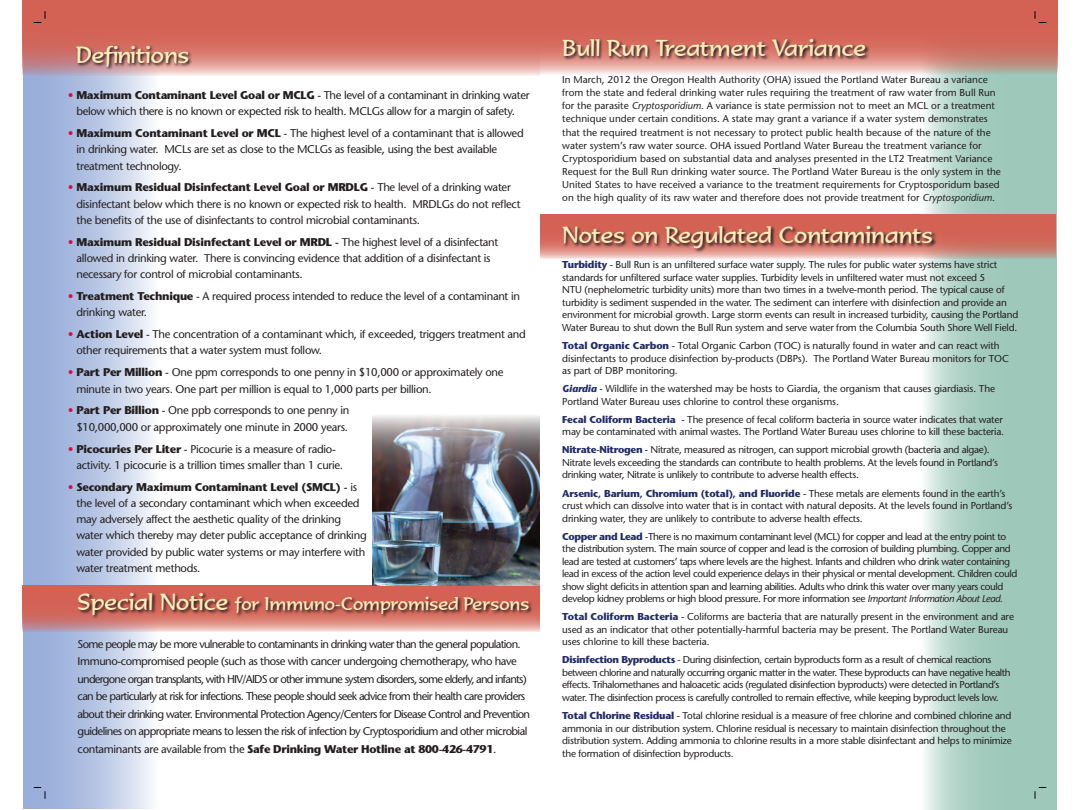
<style>
.page{position:relative;width:1080px;height:810px;background:#fff}
.page>*{position:absolute;margin:0;border:0;box-sizing:border-box;transform-origin:0 0}
.t1{font:22.5px "Formal 436 BT";color:#feb}
.t2{font:17.5px "Formal 436 BT";color:#feb}
.t3{font:11.25px/16.2px "Stone Sans";letter-spacing:-.025em;color:#231f20}
.t4{font:11.25px/17.5px "Stone Sans";letter-spacing:-.06em;color:#231f20}
.t5{font:10px/12.5px "Stone Sans";letter-spacing:-.02em;color:#231f20}
.t6{font:10px/12.5px "Stone Sans";letter-spacing:-.04em;color:#231f20}
.t7{font:10px/13.1px "Stone Sans";color:#231f20}
.s1{font-weight:700;color:#d41145}
.s2{font-weight:700}
.s3{font-size:22.5px}
.s4{font-style:italic}
.s5{font-weight:700;color:#232d69}
.s6{font-weight:700;font-style:italic;color:#232d69}
</style>
<div class="page">
<svg style="left:23px;top:76px;width:129px;height:732px;background:#b7c6e4"></svg>
<svg style="left:23px;top:0;width:517px;height:76px;background:#d7776c"></svg>
<svg style="left:75px;top:45px;width:118px;height:26px;background:#ab6f6b"></svg>
<svg style="left:23px;top:585px;width:517px;height:47px;background:#d98981"></svg>
<svg style="left:77px;top:591px;width:457px;height:28px;background:#b75b50"></svg>
<img style="left:373px;top:416px;width:167px;height:169px">
<svg style="left:923px;top:74px;width:134px;height:736px;background:#add1c4"></svg>
<svg style="left:540px;top:0;width:517px;height:74px;background:#d6776b"></svg>
<svg style="left:540px;top:214px;width:515px;height:45px;background:#d67c6f"></svg>
<svg style="left:562px;top:225px;width:375px;height:28px;background:#b46157"></svg>
<svg style="left:562px;top:38px;width:308px;height:23px;background:#ad6259"></svg>
<svg style="left:34px;top:11px;width:12px;height:12px"></svg>
<svg style="left:34px;top:787px;width:12px;height:12px"></svg>
<svg style="left:1035px;top:11px;width:11px;height:12px"></svg>
<svg style="left:1035px;top:787px;width:11px;height:12px"></svg>
<p class="t1" style="left:76px;top:41px;width:115px">Definitions</p>
<p class="t3" style="left:68px;top:87px;width:463px;text-align:center"><span class="s1">•</span> <span class="s2">Maximum Contaminant Level Goal or MCLG</span> - The level of a contaminant in drinking water below which there is no known or expected risk to health. MCLGs allow for a margin of safety.</p>
<p class="t3" style="left:76px;top:125px;width:449px;text-indent:-9px"><span class="s1">•</span> <span class="s2">Maximum Contaminant Level or MCL</span> - The highest level of a contaminant that is allowed in drinking water. MCLs are set as close to the MCLGs as feasible, using the best available treatment technology.</p>
<p class="t3" style="left:76px;top:179px;width:446px;text-indent:-9px"><span class="s1">•</span> <span class="s2">Maximum Residual Disinfectant Level Goal or MRDLG</span> - The level of a drinking water disinfectant below which there is no known or expected risk to health. MRDLGs do not reflect the benefits of the use of disinfectants to control microbial contaminants.</p>
<p class="t3" style="left:76px;top:234px;width:424px;text-indent:-9px"><span class="s1">•</span> <span class="s2">Maximum Residual Disinfectant Level or MRDL -</span> The highest level of a disinfectant allowed in drinking water. There is convincing evidence that addition of a disinfectant is necessary for control of microbial contaminants.</p>
<p class="t3" style="left:76px;top:288px;width:445px;text-indent:-9px"><span class="s1">•</span> <span class="s2">Treatment Technique</span> - A required process intended to reduce the level of a contaminant in drinking water.</p>
<p class="t3" style="left:76px;top:326px;width:451px;text-indent:-9px"><span class="s1">•</span> <span class="s2">Action Level</span> - The concentration of a contaminant which, if exceeded, triggers treatment and other requirements that a water system must follow.</p>
<p class="t3" style="left:76px;top:364px;width:429px;text-indent:-9px"><span class="s1">•</span> <span class="s2">Part Per Million</span> - One ppm corresponds to one penny in $10,000 or approximately one minute in two years. One part per million is equal to 1,000 parts per billion.</p>
<p class="t3" style="left:68px;top:402px;width:283px;text-align:right"><span class="s1">•</span> <span class="s2">Part Per Billion</span> - One ppb corresponds to one penny in $10,000,000 or approximately one minute in 2000 years.</p>
<p class="t3" style="left:76px;top:441px;width:268px;text-indent:-9px"><span class="s1">•</span> <span class="s2">Picocuries Per Liter</span> - Picocurie is a measure of radio&shy;activity. 1 picocurie is a trillion times smaller than 1 curie.</p>
<p class="t3" style="left:76px;top:479px;width:292px;text-indent:-9px"><span class="s1">•</span> <span class="s2">Secondary Maximum Contaminant Level (SMCL) -</span> is the level of a secondary contaminant which when exceeded may adversely affect the aesthetic quality of the drinking water which thereby may deter public acceptance of drinking water provided by public water systems or may interfere with water treatment methods.</p>
<p class="t2" style="left:78px;top:593px;width:453px"><span class="s3">Special Notice</span> for Immuno-Compromised Persons</p>
<p class="t4" style="left:78px;top:635px;width:454px">Some people may be more vulnerable to contaminants in drinking water than the general population.<br>Immuno-compromised people (such as those with cancer undergoing chemotherapy, who have undergone organ transplants, with HIV/AIDS or other immune system disorders, some elderly, and infants) can be particularly at risk for infections. These people should seek advice from their health care providers about their drinking water. Environmental Protection Agency/Centers for Disease Control and Prevention guidelines on appropriate means to lessen the risk of infection by Cryptosporidium and other microbial contaminants are available from the <span class="s2">Safe Drinking Water Hotline at 800-426-4791</span>.</p>
<p class="t1" style="left:562px;top:34px;width:305px">Bull Run Treatment Variance</p>
<p class="t7" style="left:562px;top:73px;width:440px">In March, 2012 the Oregon Health Authority (OHA) issued the Portland Water Bureau a variance from the state and federal drinking water rules requiring the treatment of raw water from Bull Run for the parasite <span class="s4">Cryptosporidium</span>. A variance is state permission not to meet an MCL or a treatment technique under certain conditions. A state may grant a variance if a water system demonstrates that the required treatment is not necessary to protect public health because of the nature of the water system’s raw water source. OHA issued Portland Water Bureau the treatment variance for Cryptosporidium based on substantial data and analyses presented in the LT2 Treatment Variance Request for the Bull Run drinking water source. The Portland Water Bureau is the only system in the United States to have received a variance to the treatment requirements for Cryptosporidum based on the high quality of its raw water and therefore does not provide treatment for <span class="s4">Cryptosporidium</span>.</p>
<p class="t1" style="left:562px;top:221px;width:372px">Notes on Regulated Contaminants</p>
<p class="t5" style="left:562px;top:259px;width:458px"><span class="s5">Turbidity</span> - Bull Run is an unfiltered surface water supply. The rules for public water systems have strict standards for unfiltered surface water supplies. Turbidity levels in unfiltered water must not exceed 5<br>NTU (nephelometric turbidity units) more than two times in a twelve-month period. The typical cause of turbidity is sediment suspended in the water. The sediment can interfere with disinfection and provide an environment for microbial growth. Large storm events can result in increased turbidity, causing the Portland Water Bureau to shut down the Bull Run system and serve water from the Columbia South Shore Well Field.</p>
<p class="t5" style="left:562px;top:339px;width:448px"><span class="s5">Total Organic Carbon</span> - Total Organic Carbon (TOC) is naturally found in water and can react with disinfectants to produce disinfection by-products (DBPs). The Portland Water Bureau monitors for TOC as part of DBP monitoring.</p>
<p class="t5" style="left:562px;top:382px;width:434px"><span class="s6">Giardia</span> - Wildlife in the watershed may be hosts to Giardia, the organism that causes giardiasis. The<br>Portland Water Bureau uses chlorine to control these organisms.</p>
<p class="t5" style="left:562px;top:413px;width:443px"><span class="s5">Fecal Coliform Bacteria</span> - The presence of fecal coliform bacteria in source water indicates that water may be contaminated with animal wastes. The Portland Water Bureau uses chlorine to kill these bacteria.</p>
<p class="t5" style="left:562px;top:444px;width:437px"><span class="s5">Nitrate-Nitrogen</span> - Nitrate, measured as nitrogen, can support microbial growth (bacteria and algae).<br>Nitrate levels exceeding the standards can contribute to health problems. At the levels found in Portland’s drinking water, Nitrate is unlikely to contribute to adverse health effects.</p>
<p class="t5" style="left:562px;top:487px;width:452px"><span class="s5">Arsenic, Barium, Chromium (total), and Fluoride</span> - These metals are elements found in the earth’s crust which can dissolve into water that is in contact with natural deposits. At the levels found in Portland’s drinking water, they are unlikely to contribute to adverse health effects.</p>
<p class="t6" style="left:562px;top:530px;width:457px"><span class="s5">Copper and Lead</span> -There is no maximum contaminant level (MCL) for copper and lead at the entry point to the distribution system. The main source of copper and lead is the corrosion of building plumbing. Copper and lead are tested at customers’ taps where levels are the highest. Infants and children who drink water containing lead in excess of the action level could experience delays in their physical or mental development. Children could show slight deficits in attention span and learning abilities. Adults who drink this water over many years could develop kidney problems or high blood pressure. For more information see <span class="s4">Important Information About Lead.</span></p>
<p class="t5" style="left:562px;top:611px;width:453px"><span class="s5">Total Coliform Bacteria</span> - Coliforms are bacteria that are naturally present in the environment and are used as an indicator that other potentially-harmful bacteria may be present. The Portland Water Bureau uses chlorine to kill these bacteria.</p>
<p class="t6" style="left:562px;top:654px;width:450px"><span class="s5">Disinfection Byproducts</span> - During disinfection, certain byproducts form as a result of chemical reactions between chlorine and naturally occurring organic matter in the water. These byproducts can have negative health effects. Trihalomethanes and haloacetic acids (regulated disinfection byproducts) were detected in Portland’s water. The disinfection process is carefully controlled to remain effective, while keeping byproduct levels low.</p>
<p class="t5" style="left:562px;top:709px;width:451px"><span class="s5">Total Chlorine Residual</span> - Total chlorine residual is a measure of free chlorine and combined chlorine and ammonia in our distribution system. Chlorine residual is necessary to maintain disinfection throughout the distribution system. Adding ammonia to chlorine results in a more stable disinfectant and helps to minimize the formation of disinfection byproducts.</p>
</div>
